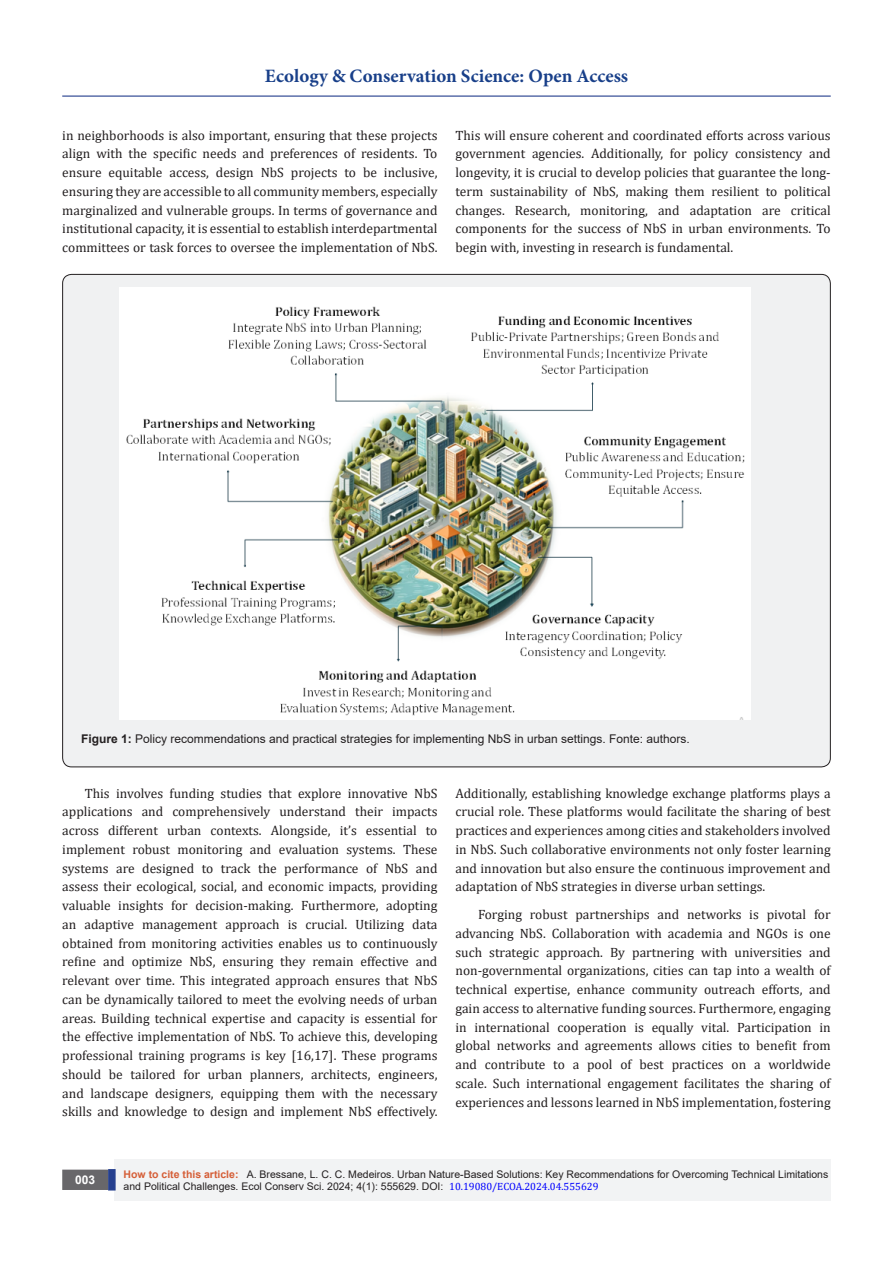
<style>
.page{position:relative;width:893px;height:1263px;background:#fff}
.page>*{position:absolute;margin:0;border:0;box-sizing:border-box;transform-origin:0 0}
.t1{font:700 18.9px "Minion Pro";letter-spacing:.005em;color:#183f89}
.t2{font:13.5px/18.8px "Cambria";color:#231f20;text-align:justify}
.t3{font:12px "Arial";color:#231f20}
.t4{font:700 12px "Arial";color:#fff}
.t5{font:10.5px/12.6px "Arial";color:#231f20}
.s1{font-weight:700}
.s2{font-weight:700;color:#d55e37}
.s3{font-family:"Cambria";color:#00f}
</style>
<div class="page">
<hr style="left:62px;top:96px;width:769px;height:1px;background:#253f8e">
<div style="left:115px;top:1160px;width:716px;height:41px;background:#f2f3f4"></div>
<div style="left:63px;top:1170px;width:44px;height:19px;background:#68676a"></div>
<div style="left:62px;top:1169px;width:46px;height:21px;border:2px solid #68676a"></div>
<svg style="left:108px;top:1169px;width:8px;height:21px"></svg>
<div style="left:63px;top:274px;width:767px;height:493px;background:#f0f1f2;border-radius:9px"></div>
<img style="left:120px;top:288px;width:631px;height:432px">
<h1 class="t1" style="left:265px;top:63px;width:365px">Ecology &amp; Conservation Science: Open Access</h1>
<p class="t2" style="left:62px;top:126px;width:377px">in neighborhoods is also important, ensuring that these projects align with the specific needs and preferences of residents. To ensure equitable access, design NbS projects to be inclusive, ensuring they are accessible to all community members, especially marginalized and vulnerable groups. In terms of governance and institutional capacity, it is essential to establish interdepartmental committees or task forces to oversee the implementation of NbS.</p>
<p class="t2" style="left:455px;top:126px;width:377px">This will ensure coherent and coordinated efforts across various government agencies. Additionally, for policy consistency and longevity, it is crucial to develop policies that guarantee the long&shy;term sustainability of NbS, making them resilient to political changes. Research, monitoring, and adaptation are critical components for the success of NbS in urban environments. To begin with, investing in research is fundamental.</p>
<p class="t3" style="left:81px;top:731px;width:610px"><span class="s1">Figure 1:</span> Policy recommendations and practical strategies for implementing NbS in urban settings. Fonte: authors.</p>
<p class="t2" style="left:62px;top:783px;width:377px;text-indent:22px">This involves funding studies that explore innovative NbS applications and comprehensively understand their impacts across different urban contexts. Alongside, it’s essential to implement robust monitoring and evaluation systems. These systems are designed to track the performance of NbS and assess their ecological, social, and economic impacts, providing valuable insights for decision-making. Furthermore, adopting an adaptive management approach is crucial. Utilizing data obtained from monitoring activities enables us to continuously refine and optimize NbS, ensuring they remain effective and relevant over time. This integrated approach ensures that NbS can be dynamically tailored to meet the evolving needs of urban areas. Building technical expertise and capacity is essential for the effective implementation of NbS. To achieve this, developing professional training programs is key [16,17]. These programs should be tailored for urban planners, architects, engineers, and landscape designers, equipping them with the necessary skills and knowledge to design and implement NbS effectively.</p>
<p class="t2" style="left:455px;top:783px;width:377px">Additionally, establishing knowledge exchange platforms plays a crucial role. These platforms would facilitate the sharing of best practices and experiences among cities and stakeholders involved in NbS. Such collaborative environments not only foster learning and innovation but also ensure the continuous improvement and adaptation of NbS strategies in diverse urban settings.</p>
<p class="t2" style="left:455px;top:905px;width:377px;text-indent:22px">Forging robust partnerships and networks is pivotal for advancing NbS. Collaboration with academia and NGOs is one such strategic approach. By partnering with universities and non-governmental organizations, cities can tap into a wealth of technical expertise, enhance community outreach efforts, and gain access to alternative funding sources. Furthermore, engaging in international cooperation is equally vital. Participation in global networks and agreements allows cities to benefit from and contribute to a pool of best practices on a worldwide scale. Such international engagement facilitates the sharing of experiences and lessons learned in NbS implementation, fostering</p>
<p class="t4" style="left:75px;top:1171px;width:22px">003</p>
<p class="t5" style="left:124px;top:1168px;width:706px"><span class="s2">How to cite this article:</span> A. Bressane, L. C. C. Medeiros. Urban Nature-Based Solutions: Key Recommendations for Overcoming Technical Limitations and Political Challenges. Ecol Conserv Sci. 2024; 4(1): 555629. DOI: <span class="s3">10.19080/ECOA.2024.04.555629</span></p>
</div>
